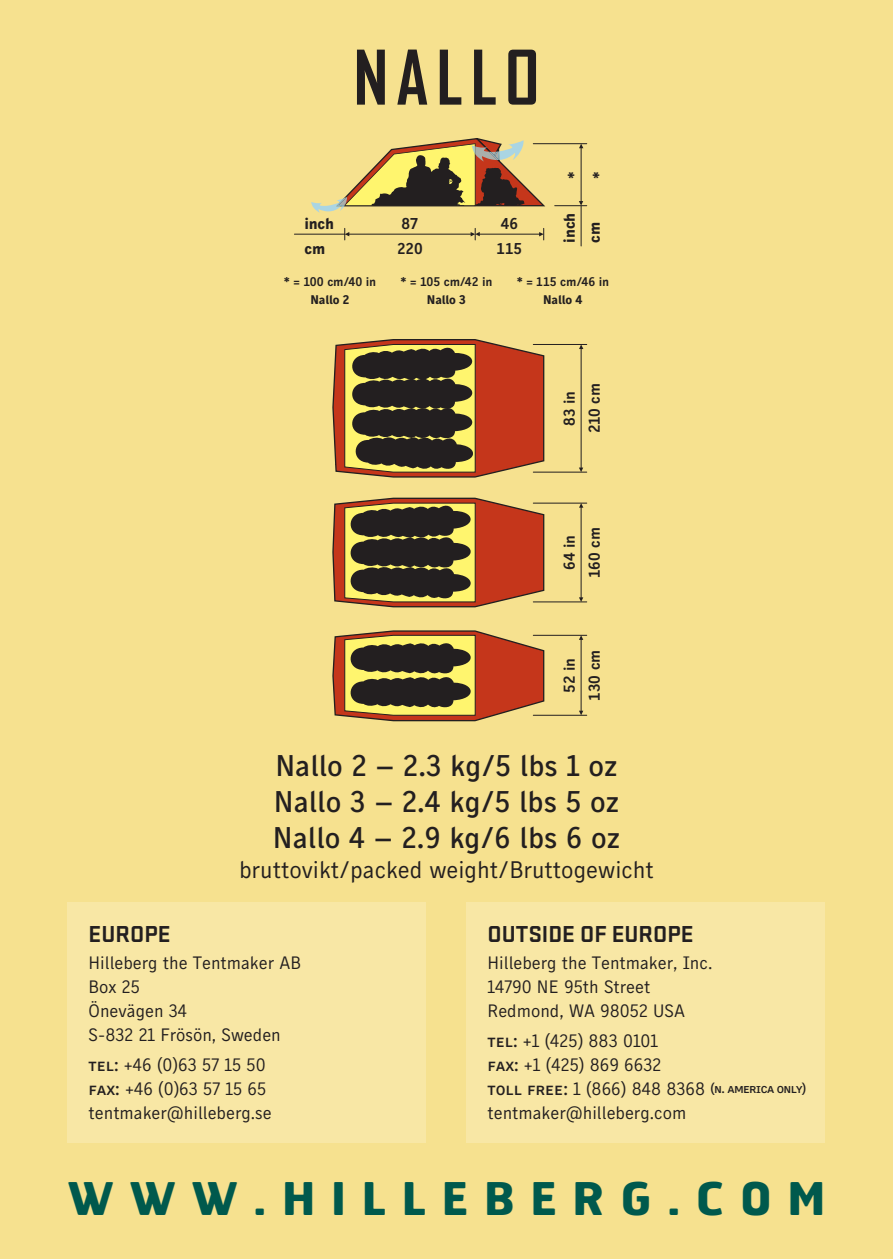
<style>
.page{position:relative;width:893px;height:1259px;background:#f6e18f}
.page>*{position:absolute;margin:0;border:0;box-sizing:border-box;transform-origin:0 0}
.t1{font:700 72px "Agency FB";letter-spacing:.11em;color:#231f20}
.t2{font:700 45px "Hermes";letter-spacing:.35em;color:#00594d}
.t3{font:500 30px/36px "Skopex Gothic";color:#231f20;text-align:justify}
.t4{font:24px "Skopex Gothic";color:#231f20}
.t5{font:700 24px "Stratum No 1";color:#231f20}
.t6{font:18px/24px "Skopex Gothic";color:#231f20}
.t7{font:15.6px "Skopex Gothic Bld TF";letter-spacing:-.015em;color:#231f20}
.t8{font:15.6px "Skopex Gothic Ebo";letter-spacing:-.015em;color:#231f20}
.t9{font:13.5px "Skopex Gothic Med Caps";letter-spacing:-.05em;color:#231f20}
.t10{font:12.6px "Skopex Gothic Bld TF";letter-spacing:-.015em;color:#231f20}
.t11{font:12.6px "Skopex Gothic Ebo";letter-spacing:-.01em;color:#231f20}
.s1{font-family:"Skopex Gothic Med Caps"}
.s2{font-size:18px}
.s3{font-family:"Skopex Gothic";font-size:18px}
</style>
<div class="page">
<svg style="left:332px;top:630px;width:213px;height:91px;background:#9b673a"></svg>
<svg style="left:332px;top:497px;width:213px;height:111px;background:#8c5733"></svg>
<svg style="left:332px;top:339px;width:213px;height:139px;background:#885331"></svg>
<hr style="left:533px;top:715px;width:54px;height:1px;background:#231f20">
<hr style="left:533px;top:635px;width:54px;height:1px;background:#231f20">
<hr style="left:581px;top:638px;width:1px;height:74px;background:#231f20">
<svg style="left:579px;top:635px;width:4px;height:5px"></svg>
<svg style="left:579px;top:710px;width:4px;height:5px"></svg>
<hr style="left:533px;top:601px;width:54px;height:1px;background:#231f20">
<hr style="left:533px;top:502px;width:54px;height:1px;background:#231f20">
<hr style="left:581px;top:506px;width:1px;height:93px;background:#231f20">
<svg style="left:579px;top:503px;width:4px;height:5px"></svg>
<svg style="left:579px;top:597px;width:4px;height:5px"></svg>
<hr style="left:533px;top:471px;width:54px;height:1px;background:#231f20">
<hr style="left:533px;top:344px;width:54px;height:1px;background:#231f20">
<hr style="left:581px;top:347px;width:1px;height:121px;background:#231f20">
<svg style="left:579px;top:467px;width:4px;height:5px"></svg>
<hr style="left:555px;top:205px;width:32px;height:1px;background:#231f20">
<hr style="left:533px;top:143px;width:54px;height:1px;background:#231f20">
<hr style="left:581px;top:147px;width:1px;height:56px;background:#231f20">
<svg style="left:579px;top:144px;width:4px;height:4px"></svg>
<hr style="left:581px;top:206px;width:1px;height:40px;background:#231f20">
<svg style="left:579px;top:201px;width:4px;height:5px"></svg>
<hr style="left:348px;top:234px;width:124px;height:1px;background:#231f20">
<svg style="left:471px;top:228px;width:9px;height:12px"></svg>
<svg style="left:344px;top:228px;width:5px;height:12px"></svg>
<hr style="left:294px;top:234px;width:51px;height:1px;background:#231f20">
<svg style="left:539px;top:228px;width:5px;height:12px"></svg>
<hr style="left:479px;top:234px;width:61px;height:1px;background:#231f20">
<svg style="left:311px;top:138px;width:234px;height:75px"></svg>
<div style="left:68px;top:902px;width:358px;height:241px;background:#f8e7a5"></div>
<div style="left:466px;top:902px;width:359px;height:241px;background:#f8e7a5"></div>
<h1 class="t1" style="left:354px;top:38px;width:187px">NALLO</h1>
<p class="t7" style="left:564px;top:178px;width:9px;rotate:-90deg">*</p>
<p class="t8" style="left:304px;top:214px;width:31px">inch</p>
<p class="t8" style="left:560px;top:243px;width:31px;rotate:-90deg">inch</p>
<p class="t7" style="left:401px;top:214px;width:19px">87</p>
<p class="t7" style="left:501px;top:214px;width:19px">46</p>
<p class="t7" style="left:397px;top:239px;width:27px">220</p>
<p class="t7" style="left:497px;top:239px;width:27px">115</p>
<p class="t8" style="left:304px;top:239px;width:22px">cm</p>
<p class="t7" style="left:589px;top:178px;width:9px;rotate:-90deg">*</p>
<p class="t8" style="left:585px;top:243px;width:22px;rotate:-90deg">cm</p>
<p class="t10" style="left:284px;top:274px;width:94px">* = 100 cm/40 in</p>
<p class="t11" style="left:311px;top:292px;width:40px">Nallo 2</p>
<p class="t10" style="left:400px;top:274px;width:94px">* = 105 cm/42 in</p>
<p class="t11" style="left:427px;top:292px;width:41px">Nallo 3</p>
<p class="t10" style="left:517px;top:274px;width:94px">* = 115 cm/46 in</p>
<p class="t11" style="left:543px;top:292px;width:41px">Nallo 4</p>
<p class="t7" style="left:560px;top:426px;width:36px;rotate:-90deg">83 in</p>
<p class="t7" style="left:585px;top:433px;width:52px;rotate:-90deg">210 cm</p>
<p class="t7" style="left:560px;top:570px;width:37px;rotate:-90deg">64 in</p>
<p class="t7" style="left:585px;top:578px;width:52px;rotate:-90deg">160 cm</p>
<p class="t7" style="left:560px;top:692px;width:36px;rotate:-90deg">52 in</p>
<p class="t7" style="left:585px;top:700px;width:52px;rotate:-90deg">130 cm</p>
<h3 class="t3" style="left:273px;top:746px;width:349px">Nallo 2 – 2.3 kg/5 lbs 1 oz Nallo 3 – 2.4 kg/5 lbs 5 oz Nallo 4 – 2.9 kg/6 lbs 6 oz</h3>
<h3 class="t4" style="left:239px;top:854px;width:416px">bruttovikt/packed weight/Bruttogewicht</h3>
<h3 class="t5" style="left:89px;top:920px;width:83px">EUROPE</h3>
<p class="t6" style="left:89px;top:950px;width:214px">Hilleberg the Tentmaker AB<br>Box 25<br>Önevägen 34<br>S-832 21 Frösön, Sweden</p>
<p class="t6" style="left:89px;top:1052px;width:185px"><span class="s1">tel:</span> +46 (0)63 57 15 50 <span class="s1">fax:</span> +46 (0)63 57 15 65 tentmaker@hilleberg.se</p>
<h3 class="t5" style="left:488px;top:920px;width:208px">OUTSIDE OF EUROPE</h3>
<p class="t6" style="left:488px;top:950px;width:226px">Hilleberg the Tentmaker, Inc.<br>14790 NE 95th Street<br>Redmond, WA 98052 USA</p>
<p class="t6" style="left:488px;top:1028px;width:175px"><span class="s1">tel:</span> +1 (425) 883 0101 <span class="s1">fax:</span> +1 (425) 869 6632</p>
<p class="t9" style="left:488px;top:1080px;width:320px"><span class="s2">toll free:</span> <span class="s3">1 (866) 848 8368</span> (n. america only)</p>
<p class="t6" style="left:488px;top:1100px;width:200px">tentmaker@hilleberg.com</p>
<h2 class="t2" style="left:68px;top:1169px;width:759px">WWW.HILLEBERG.COM</h2>
</div>
